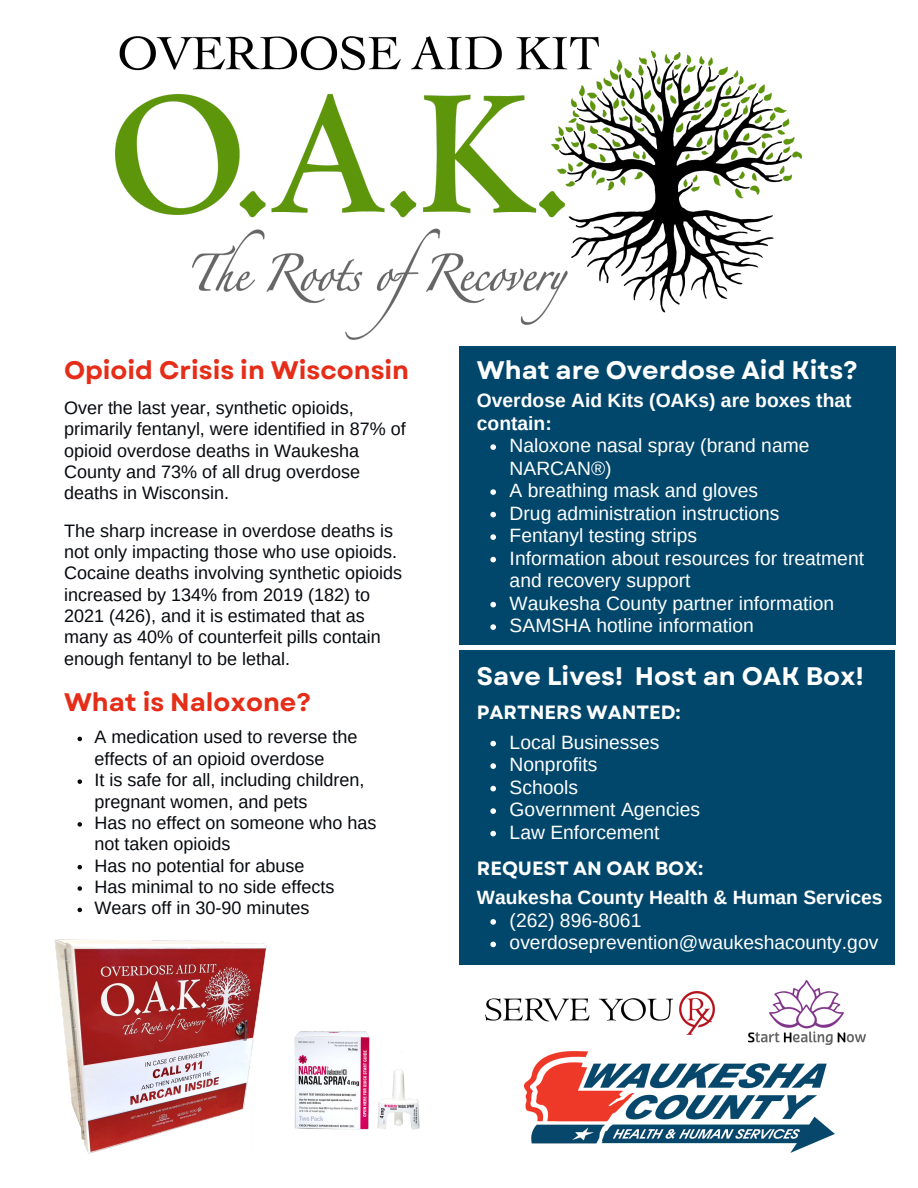
<style>
.page{position:relative;width:918px;height:1188px;background:#fff}
.page>*{position:absolute;margin:0;border:0;box-sizing:border-box;transform-origin:0 0}
.t1{font:700 25.35px "Garet";color:#fff}
.t2{font:700 25.35px "Garet";color:#e52d18}
.t3{font:19.2px/22.5px "Arimo";color:#fff}
.t4{font:700 19.2px/22.5px "Arimo";color:#fff}
.t5{font:700 19.2px "Garet";color:#fff}
.t6{font:18px/21.3px "Arimo";color:#070a0e}
</style>
<div class="page">
<div style="left:459px;top:346px;width:436px;height:299px;background:#00476b"></div>
<div style="left:459px;top:650px;width:436px;height:315px;background:#00476b"></div>
<img style="left:116px;top:36px;width:686px;height:303px">
<img style="left:54px;top:939px;width:366px;height:215px">
<img style="left:486px;top:991px;width:228px;height:43px">
<img style="left:749px;top:980px;width:117px;height:64px">
<img style="left:525px;top:1051px;width:309px;height:102px">
<svg style="left:490px;top:444px;width:6px;height:6px"></svg>
<svg style="left:490px;top:489px;width:6px;height:6px"></svg>
<svg style="left:490px;top:512px;width:6px;height:5px"></svg>
<svg style="left:490px;top:534px;width:6px;height:6px"></svg>
<svg style="left:490px;top:557px;width:6px;height:5px"></svg>
<svg style="left:490px;top:602px;width:6px;height:5px"></svg>
<svg style="left:490px;top:624px;width:6px;height:6px"></svg>
<svg style="left:490px;top:741px;width:6px;height:5px"></svg>
<svg style="left:490px;top:763px;width:6px;height:6px"></svg>
<svg style="left:490px;top:786px;width:6px;height:5px"></svg>
<svg style="left:490px;top:808px;width:6px;height:6px"></svg>
<svg style="left:490px;top:831px;width:6px;height:5px"></svg>
<svg style="left:490px;top:919px;width:6px;height:6px"></svg>
<svg style="left:490px;top:942px;width:6px;height:5px"></svg>
<svg style="left:78px;top:737px;width:4px;height:4px"></svg>
<svg style="left:78px;top:779px;width:4px;height:5px"></svg>
<svg style="left:78px;top:822px;width:4px;height:5px"></svg>
<svg style="left:78px;top:865px;width:4px;height:4px"></svg>
<svg style="left:78px;top:886px;width:4px;height:5px"></svg>
<svg style="left:78px;top:908px;width:4px;height:4px"></svg>
<h1 class="t2" style="left:64px;top:352px;width:347px">Opioid Crisis in Wisconsin</h1>
<p class="t6" style="left:64px;top:397px;width:343px">Over the last year, synthetic opioids, primarily fentanyl, were identified in 87% of opioid overdose deaths in Waukesha County and 73% of all drug overdose deaths in Wisconsin.</p>
<p class="t6" style="left:64px;top:520px;width:340px">The sharp increase in overdose deaths is not only impacting those who use opioids.<br>Cocaine deaths involving synthetic opioids increased by 134% from 2019 (182) to 2021 (426), and it is estimated that as many as 40% of counterfeit pills contain enough fentanyl to be lethal.</p>
<h1 class="t2" style="left:64px;top:684px;width:249px">What is Naloxone?</h1>
<p class="t6" style="left:95px;top:727px;width:283px">A medication used to reverse the effects of an opioid overdose<br>It is safe for all, including children, pregnant women, and pets<br>Has no effect on someone who has not taken opioids<br>Has no potential for abuse<br>Has minimal to no side effects<br>Wears off in 30-90 minutes</p>
<h1 class="t1" style="left:477px;top:352px;width:383px">What are Overdose Aid Kits?</h1>
<p class="t4" style="left:477px;top:389px;width:376px">Overdose Aid Kits (OAKs) are boxes that contain:</p>
<p class="t3" style="left:510px;top:434px;width:356px">Naloxone nasal spray (brand name<br>NARCAN®)<br>A breathing mask and gloves<br>Drug administration instructions<br>Fentanyl testing strips<br>Information about resources for treatment and recovery support<br>Waukesha County partner information<br>SAMSHA hotline information</p>
<h1 class="t1" style="left:477px;top:658px;width:388px">Save Lives! Host an OAK Box!</h1>
<p class="t5" style="left:477px;top:699px;width:205px">PARTNERS WANTED:</p>
<p class="t3" style="left:510px;top:731px;width:192px">Local Businesses<br>Nonprofits<br>Schools<br>Government Agencies<br>Law Enforcement</p>
<p class="t5" style="left:477px;top:854px;width:228px">REQUEST AN OAK BOX:</p>
<p class="t3" style="left:510px;top:909px;width:370px">(262) 896-8061 overdoseprevention@waukeshacounty.gov</p>
<p class="t4" style="left:477px;top:887px;width:407px">Waukesha County Health &amp; Human Services</p>
</div>
